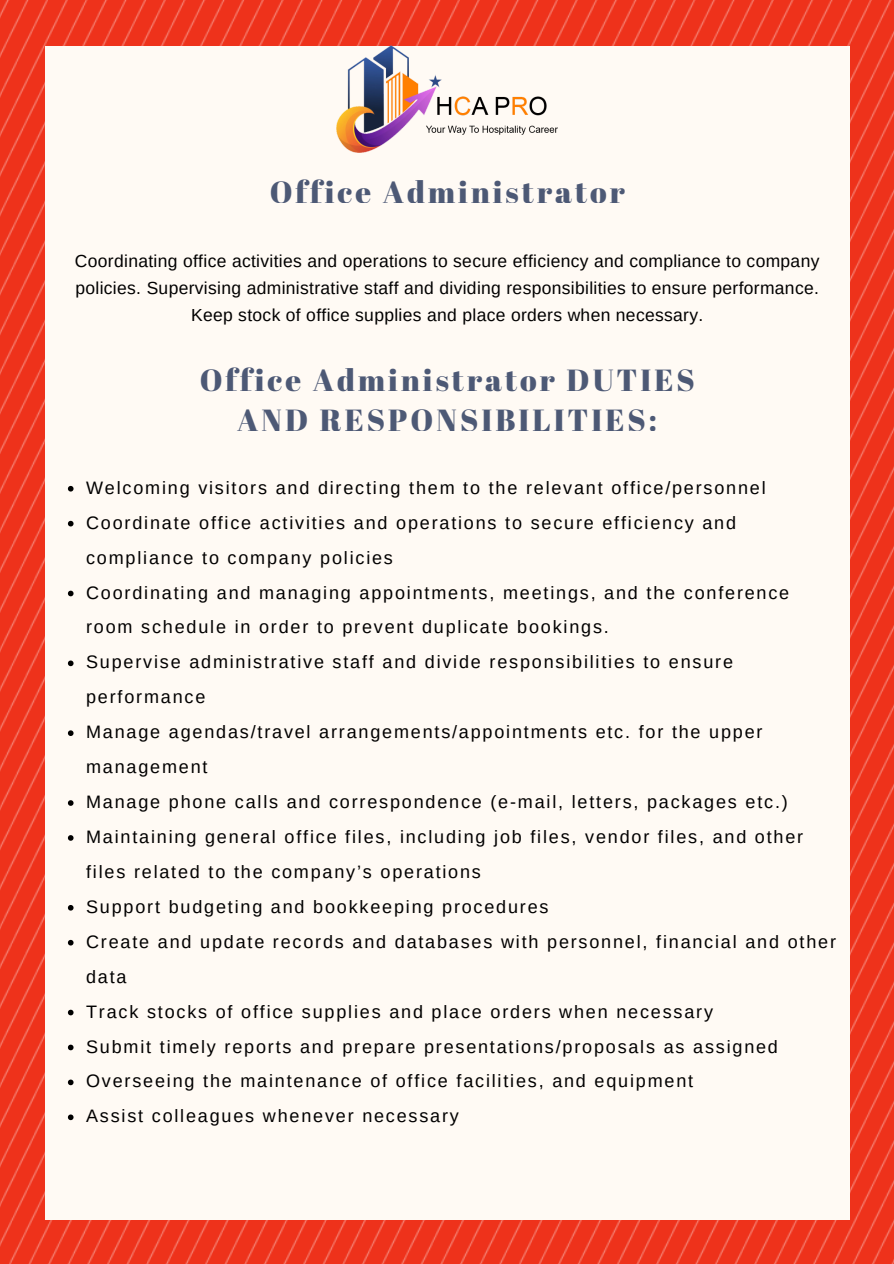
<style>
.page{position:relative;width:894px;height:1264px;background:#fff}
.page>*{position:absolute;margin:0;border:0;box-sizing:border-box;transform-origin:0 0}
.t1{font:30.6px/39.3px "Abril Fatface";letter-spacing:.1em;color:#213156;text-align:center}
.t2{font:18px/35px "Arimo";letter-spacing:.1em;color:#000}
.t3{font:17.4px/26.7px "Arimo";letter-spacing:.02em;color:#000;text-align:center}
</style>
<div class="page">
<img style="left:0;top:0;width:893px;height:1263px">
<div style="left:45px;top:46px;width:804px;height:1173px;background:#fffaf4"></div>
<img style="left:336px;top:46px;width:221px;height:107px">
<svg style="left:68px;top:486px;width:5px;height:5px"></svg>
<svg style="left:68px;top:521px;width:5px;height:5px"></svg>
<svg style="left:68px;top:590px;width:5px;height:6px"></svg>
<svg style="left:68px;top:660px;width:5px;height:6px"></svg>
<svg style="left:68px;top:730px;width:5px;height:6px"></svg>
<svg style="left:68px;top:800px;width:5px;height:5px"></svg>
<svg style="left:68px;top:835px;width:5px;height:5px"></svg>
<svg style="left:68px;top:905px;width:5px;height:5px"></svg>
<svg style="left:68px;top:939px;width:5px;height:6px"></svg>
<svg style="left:68px;top:1009px;width:5px;height:6px"></svg>
<svg style="left:68px;top:1044px;width:5px;height:6px"></svg>
<svg style="left:68px;top:1079px;width:5px;height:6px"></svg>
<svg style="left:68px;top:1114px;width:5px;height:6px"></svg>
<h1 class="t1" style="left:269px;top:171px;width:357px">Office Administrator</h1>
<p class="t3" style="left:75px;top:248px;width:745px">Coordinating office activities and operations to secure efficiency and compliance to company policies. Supervising administrative staff and dividing responsibilities to ensure performance.<br>Keep stock of office supplies and place orders when necessary.</p>
<h1 class="t1" style="left:199px;top:360px;width:497px">Office Administrator DUTIES<br>AND RESPONSIBILITIES:</h1>
<p class="t2" style="left:86px;top:470px;width:751px">Welcoming visitors and directing them to the relevant office/personnel Coordinate office activities and operations to secure efficiency and compliance to company policies<br>Coordinating and managing appointments, meetings, and the conference room schedule in order to prevent duplicate bookings.<br>Supervise administrative staff and divide responsibilities to ensure performance<br>Manage agendas/travel arrangements/appointments etc. for the upper management<br>Manage phone calls and correspondence (e-mail, letters, packages etc.)<br>Maintaining general office files, including job files, vendor files, and other files related to the company’s operations<br>Support budgeting and bookkeeping procedures<br>Create and update records and databases with personnel, financial and other data<br>Track stocks of office supplies and place orders when necessary<br>Submit timely reports and prepare presentations/proposals as assigned Overseeing the maintenance of office facilities, and equipment<br>Assist colleagues whenever necessary</p>
</div>
